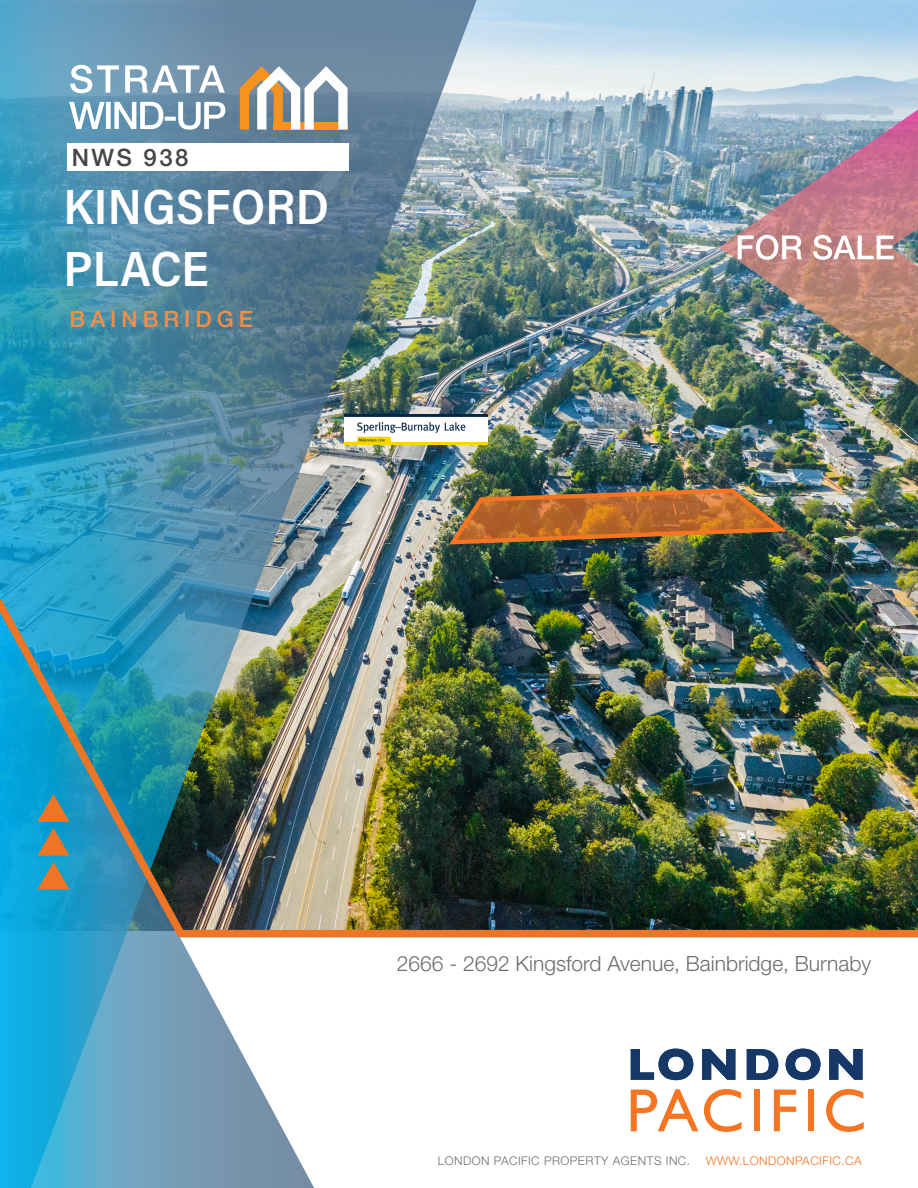
<style>
.page{position:relative;width:918px;height:1188px;background:#fff}
.page>*{position:absolute;margin:0;border:0;box-sizing:border-box;transform-origin:0 0}
.t1{font:49.5px "Acumin Variable Concept";color:#fff}
.t2{font:500 24px "Helvetica Neue LT Std";letter-spacing:.1em;color:#454647}
.text_footer{font:500 22.5px "Helvetica Neue LT Std";letter-spacing:.22em;color:#f38e47}
.t3{font:300 21px "Helvetica Neue LT Std";color:#6c6d70}
.t4{font:300 12px "Helvetica Neue LT Std";letter-spacing:.04em;color:#6c6d70}
.t5{font:300 12px "Helvetica Neue LT Std";letter-spacing:.04em;color:#f57523}
</style>
<div class="page">
<img style="left:481px;top:0;width:437px;height:597px">
<img style="left:0;top:0;width:481px;height:597px">
<svg style="left:0;top:941px;width:314px;height:247px"></svg>
<img style="left:0;top:597px;width:918px;height:344px">
<img style="left:719px;top:101px;width:199px;height:293px">
<svg style="left:738px;top:235px;width:156px;height:25px"></svg>
<svg style="left:69px;top:102px;width:156px;height:28px"></svg>
<svg style="left:70px;top:65px;width:155px;height:28px"></svg>
<svg style="left:240px;top:66px;width:108px;height:64px"></svg>
<div style="left:67px;top:144px;width:281px;height:27px;background:#fff"></div>
<svg style="left:631px;top:1049px;width:62px;height:31px"></svg>
<svg style="left:702px;top:1049px;width:33px;height:31px"></svg>
<svg style="left:747px;top:1049px;width:31px;height:31px"></svg>
<svg style="left:786px;top:1049px;width:34px;height:31px"></svg>
<svg style="left:829px;top:1049px;width:34px;height:31px"></svg>
<svg style="left:631px;top:1089px;width:67px;height:42px"></svg>
<svg style="left:704px;top:1089px;width:38px;height:43px"></svg>
<div style="left:754px;top:1090px;width:6px;height:41px;background:#f57523"></div>
<svg style="left:774px;top:1090px;width:22px;height:41px"></svg>
<div style="left:808px;top:1090px;width:6px;height:41px;background:#f57523"></div>
<svg style="left:826px;top:1089px;width:38px;height:43px"></svg>
<img style="left:345px;top:415px;width:142px;height:29px">
<img style="left:445px;top:485px;width:348px;height:62px">
<p class="t2" style="left:72px;top:143px;width:118px">NWS 938</p>
<p class="t1" style="left:64px;top:173px;width:267px">KINGSFORD</p>
<p class="t1" style="left:64px;top:234px;width:147px">PLACE</p>
<p class="text_footer" style="left:70px;top:305px;width:185px">BAINBRIDGE</p>
<p class="t3" style="left:397px;top:950px;width:476px">2666 - 2692 Kingsford Avenue, Bainbridge, Burnaby</p>
<p class="t4" style="left:438px;top:1154px;width:254px">LONDON PACIFIC PROPERTY AGENTS INC.</p>
<p class="t5" style="left:706px;top:1154px;width:157px">WWW.LONDONPACIFIC.CA</p>
</div>
